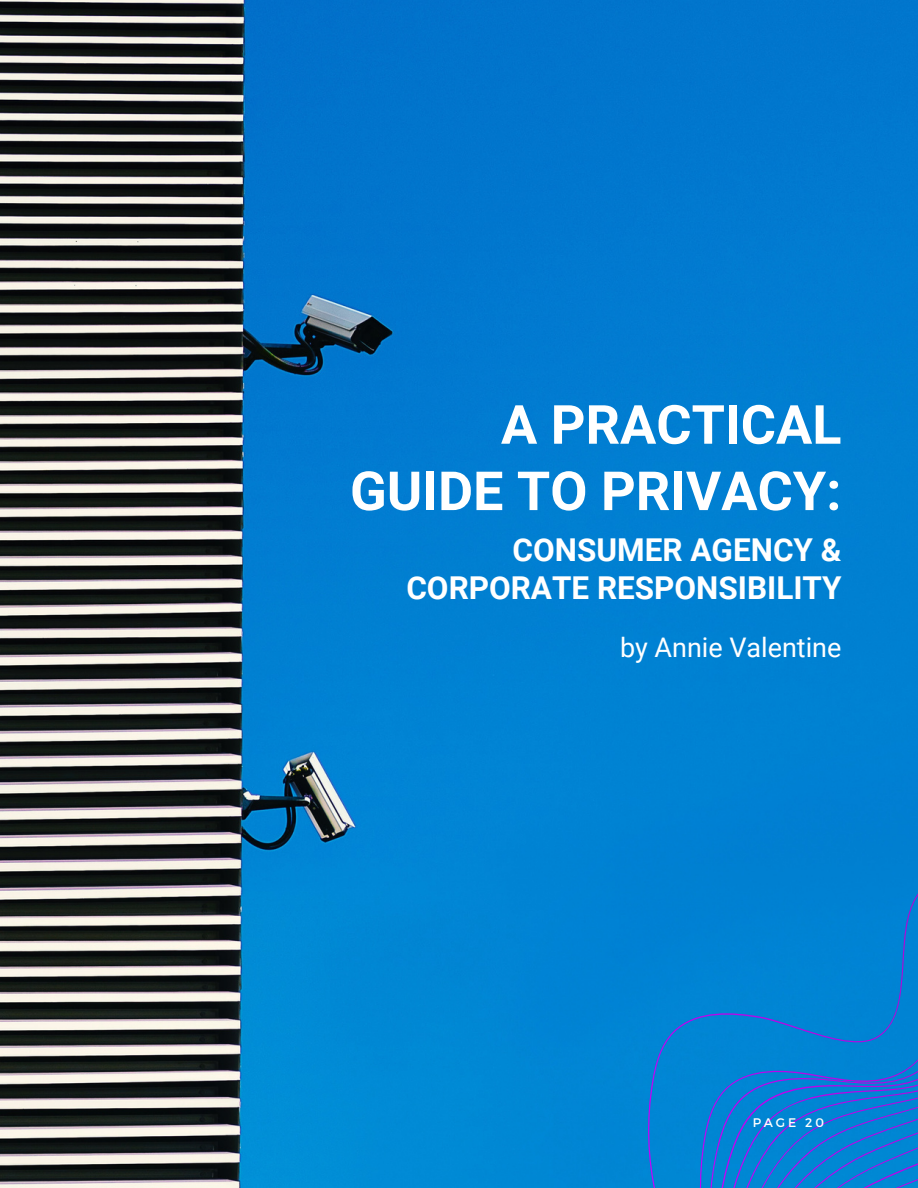
<style>
.page{position:relative;width:918px;height:1188px;background:#fff}
.page>*{position:absolute;margin:0;border:0;box-sizing:border-box;transform-origin:0 0}
.t1{font:700 54px/66.3px "Roboto";color:#fff;text-align:right}
.t2{font:700 31.5px/38.2px "Roboto";color:#fff;text-align:right}
.t3{font:27px "Roboto";color:#fff}
.t4{font:12.45px "Montserrat";letter-spacing:.23em;color:#fff}
</style>
<div class="page">
<img style="left:0;top:0;width:918px;height:1188px">
<div style="left:579px;top:437px;width:339px;height:751px;background:#0081d2"></div>
<h1 class="t1" style="left:350px;top:392px;width:493px">A PRACTICAL<br>GUIDE TO PRIVACY:</h1>
<p class="t2" style="left:406px;top:531px;width:437px">CONSUMER AGENCY &amp;<br>CORPORATE RESPONSIBILITY</p>
<p class="t3" style="left:620px;top:632px;width:223px">by Annie Valentine</p>
<p class="t4" style="left:753px;top:1114px;width:73px">PAGE 20</p>
</div>
